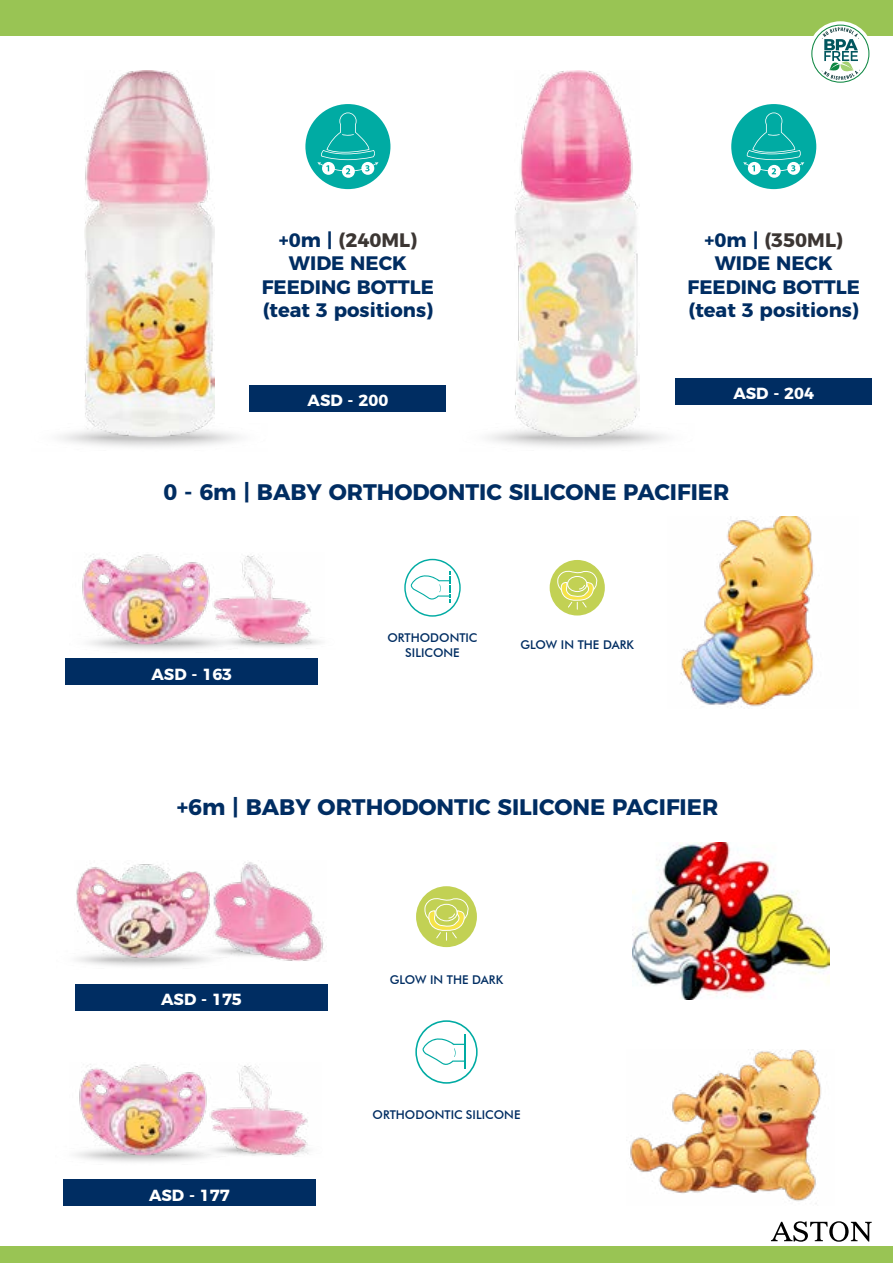
<style>
.page{position:relative;width:893px;height:1263px;background:#fff}
.page>*{position:absolute;margin:0;border:0;box-sizing:border-box;transform-origin:0 0}
.t1{font:700 22.5px "Montserrat";color:#002d62}
.t2{font:700 19.5px/23.4px "Montserrat";color:#002d62;text-align:center}
.t3{font:700 16.05px "Montserrat";color:#fff}
.t4{font:500 12.15px/14.5px "Futura BT";color:#002d62;text-align:center}
.s1{color:#3c3633}
</style>
<div class="page">
<div style="left:0;top:0;width:893px;height:36px;background:#99c454"></div>
<div style="left:0;top:1246px;width:893px;height:17px;background:#99c454"></div>
<svg style="left:771px;top:1221px;width:101px;height:21px"></svg>
<div style="left:305px;top:104px;width:85px;height:85px;background:#00aba3;border-radius:50%"></div>
<svg style="left:317px;top:112px;width:61px;height:66px"></svg>
<div style="left:731px;top:104px;width:85px;height:85px;background:#00aba3;border-radius:50%"></div>
<svg style="left:743px;top:112px;width:61px;height:66px"></svg>
<img style="left:84px;top:70px;width:131px;height:366px">
<img style="left:514px;top:70px;width:126px;height:366px">
<div style="left:249px;top:385px;width:197px;height:26px;background:#002d62"></div>
<div style="left:675px;top:378px;width:197px;height:26px;background:#002d62"></div>
<div style="left:66px;top:658px;width:252px;height:27px;background:#002d62"></div>
<img style="left:82px;top:554px;width:242px;height:90px">
<svg style="left:404px;top:559px;width:57px;height:58px"></svg>
<div style="left:550px;top:560px;width:55px;height:55px;background:#c2d154;border-radius:50%"></div>
<svg style="left:556px;top:569px;width:42px;height:41px"></svg>
<img style="left:681px;top:517px;width:133px;height:190px">
<svg style="left:415px;top:1020px;width:63px;height:64px"></svg>
<div style="left:416px;top:886px;width:61px;height:61px;background:#c2d154;border-radius:50%"></div>
<svg style="left:423px;top:898px;width:46px;height:43px"></svg>
<div style="left:63px;top:1180px;width:252px;height:26px;background:#002d62"></div>
<img style="left:69px;top:1064px;width:240px;height:91px">
<div style="left:76px;top:984px;width:252px;height:26px;background:#002d62"></div>
<img style="left:74px;top:862px;width:250px;height:99px">
<div style="left:808px;top:21px;width:65px;height:65px;background:#fff;border-radius:50%"></div>
<svg style="left:811px;top:25px;width:58px;height:58px"></svg>
<img style="left:629px;top:1049px;width:192px;height:155px">
<img style="left:632px;top:843px;width:197px;height:156px">
<p class="t2" style="left:262px;top:227px;width:174px">+0m | <span class="s1">(240ML)<br></span>WIDE NECK<br>FEEDING BOTTLE (teat 3 positions)</p>
<p class="t2" style="left:688px;top:227px;width:174px">+0m | <span class="s1">(350ML)<br></span>WIDE NECK<br>FEEDING BOTTLE (teat 3 positions)</p>
<p class="t3" style="left:308px;top:387px;width:82px">ASD - 200</p>
<p class="t3" style="left:733px;top:380px;width:82px">ASD - 204</p>
<p class="t1" style="left:164px;top:474px;width:567px">0 - 6m | BABY ORTHODONTIC SILICONE PACIFIER</p>
<p class="t3" style="left:152px;top:661px;width:82px">ASD - 163</p>
<p class="t4" style="left:387px;top:630px;width:92px">ORTHODONTIC<br>SILICONE</p>
<p class="t4" style="left:520px;top:638px;width:115px">GLOW IN THE DARK</p>
<p class="t1" style="left:177px;top:789px;width:543px">+6m | BABY ORTHODONTIC SILICONE PACIFIER</p>
<p class="t3" style="left:161px;top:986px;width:82px">ASD - 175</p>
<p class="t3" style="left:149px;top:1182px;width:82px">ASD - 177</p>
<p class="t4" style="left:390px;top:972px;width:115px">GLOW IN THE DARK</p>
<p class="t4" style="left:372px;top:1107px;width:149px">ORTHODONTIC SILICONE</p>
</div>
